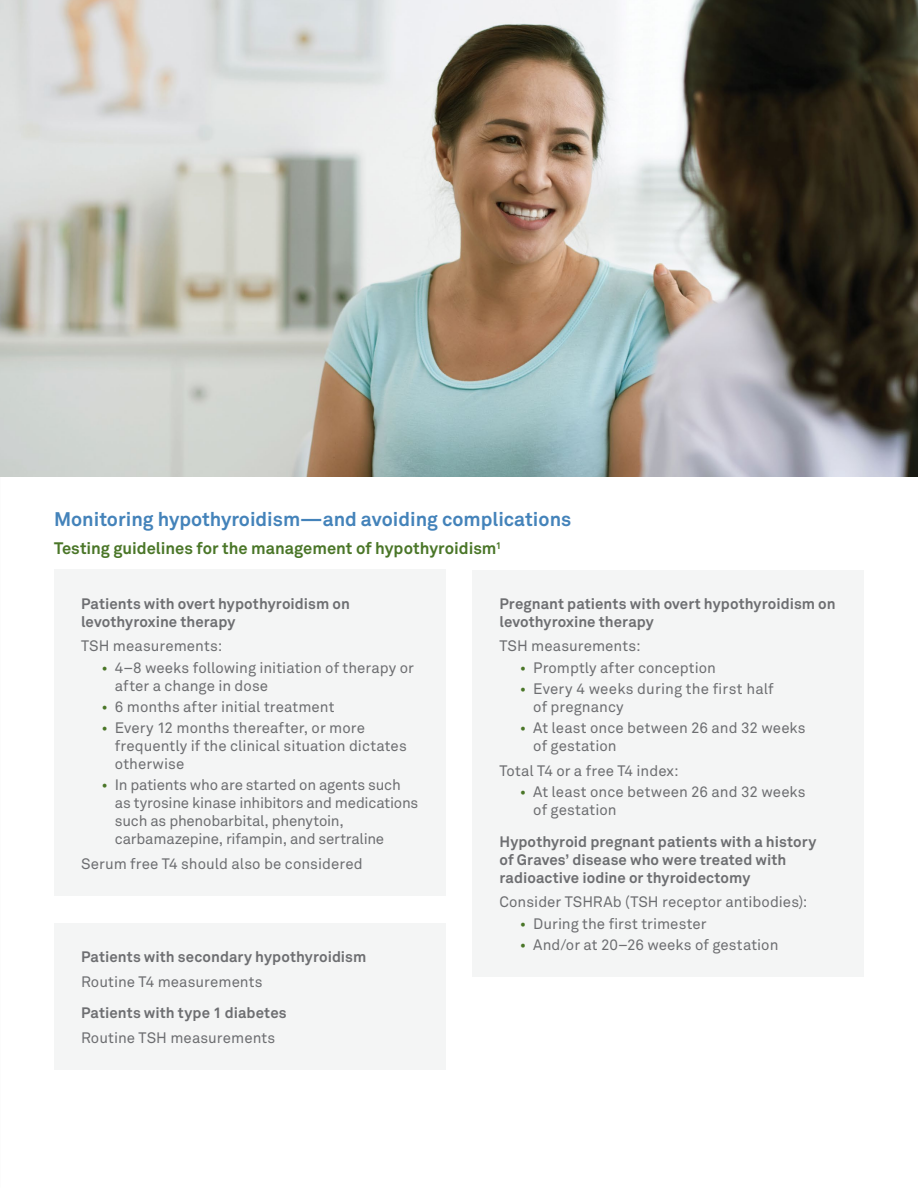
<style>
.page{position:relative;width:918px;height:1188px;background:#fff}
.page>*{position:absolute;margin:0;border:0;box-sizing:border-box;transform-origin:0 0}
.t1{font:700 19.5px "Akkurat Pro";color:#4483ba}
.t2{font:700 16.5px "Akkurat Pro";color:#4a7628}
.t3{font:15px/18px "Akkurat Pro";color:#6d6e71}
.t4{font:700 15px/18px "Akkurat Pro";letter-spacing:.005em;color:#6d6e71}
.s1{color:#4a7628}
</style>
<div class="page">
<img style="left:0;top:0;width:918px;height:476px">
<div style="left:54px;top:570px;width:391px;height:326px;background:#f4f5f5"></div>
<div style="left:472px;top:570px;width:392px;height:407px;background:#f4f5f5"></div>
<div style="left:54px;top:923px;width:391px;height:147px;background:#f4f5f5"></div>
<h1 class="t1" style="left:54px;top:507px;width:519px">Monitoring hypothyroidism—and avoiding complications</h1>
<p class="t2" style="left:54px;top:538px;width:449px">Testing guidelines for the management of hypothyroidism<sup>1</sup></p>
<p class="t4" style="left:81px;top:594px;width:270px">Patients with overt hypothyroidism on levothyroxine therapy</p>
<p class="t3" style="left:81px;top:637px;width:143px">TSH measurements:</p>
<p class="t3" style="left:115px;top:658px;width:301px;text-indent:-14px"><span class="s1">•</span> 4–8 weeks following initiation of therapy or after a change in dose</p>
<p class="t3" style="left:101px;top:698px;width:235px"><span class="s1">•</span> 6 months after initial treatment</p>
<p class="t3" style="left:115px;top:719px;width:293px;text-indent:-14px"><span class="s1">•</span> Every 12 months thereafter, or more frequently if the clinical situation dictates otherwise</p>
<p class="t3" style="left:115px;top:776px;width:305px;text-indent:-14px"><span class="s1">•</span> In patients who are started on agents such as tyrosine kinase inhibitors and medications such as phenobarbital, phenytoin, carbamazepine, rifampin, and sertraline</p>
<p class="t3" style="left:81px;top:855px;width:283px">Serum free T4 should also be considered</p>
<p class="t4" style="left:500px;top:594px;width:338px">Pregnant patients with overt hypothyroidism on levothyroxine therapy</p>
<p class="t3" style="left:500px;top:637px;width:143px">TSH measurements:</p>
<p class="t3" style="left:520px;top:658px;width:198px"><span class="s1">•</span> Promptly after conception</p>
<p class="t3" style="left:533px;top:680px;width:242px;text-indent:-14px"><span class="s1">•</span> Every 4 weeks during the first half of pregnancy</p>
<p class="t3" style="left:533px;top:719px;width:274px;text-indent:-14px"><span class="s1">•</span> At least once between 26 and 32 weeks of gestation</p>
<p class="t3" style="left:500px;top:762px;width:181px">Total T4 or a free T4 index:</p>
<p class="t3" style="left:533px;top:783px;width:274px;text-indent:-14px"><span class="s1">•</span> At least once between 26 and 32 weeks of gestation</p>
<p class="t4" style="left:500px;top:832px;width:318px">Hypothyroid pregnant patients with a history of Graves’ disease who were treated with radioactive iodine or thyroidectomy</p>
<p class="t3" style="left:500px;top:893px;width:310px">Consider TSHRAb (TSH receptor antibodies):</p>
<p class="t3" style="left:520px;top:914px;width:188px"><span class="s1">•</span> During the first trimester</p>
<p class="t3" style="left:520px;top:936px;width:260px"><span class="s1">•</span> And/or at 20–26 weeks of gestation</p>
<p class="t4" style="left:81px;top:947px;width:287px">Patients with secondary hypothyroidism</p>
<p class="t3" style="left:81px;top:972px;width:183px">Routine T4 measurements</p>
<p class="t4" style="left:81px;top:1004px;width:207px">Patients with type 1 diabetes</p>
<p class="t3" style="left:81px;top:1029px;width:196px">Routine TSH measurements</p>
</div>
